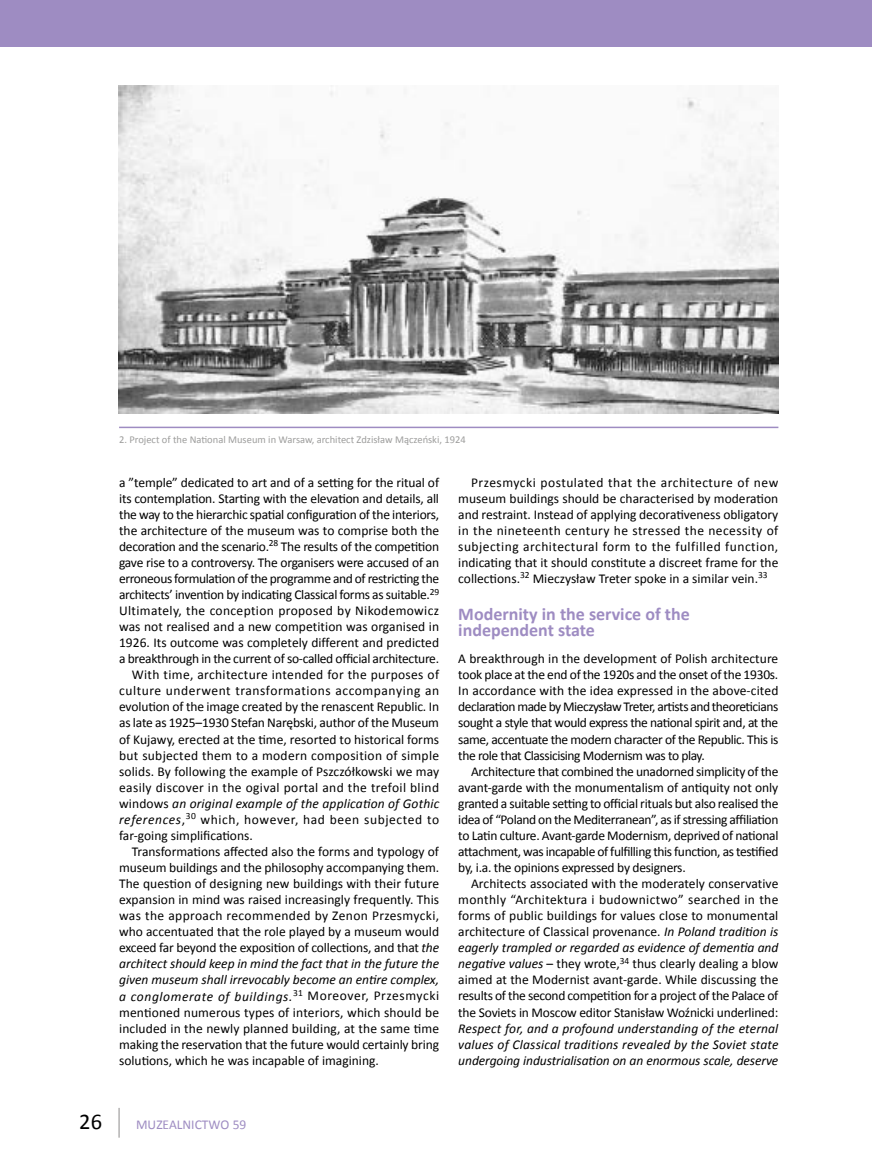
<style>
.page{position:relative;width:872px;height:1170px;background:#fff}
.page>*{position:absolute;margin:0;border:0;box-sizing:border-box;transform-origin:0 0}
.t1{font:22.5px "Calibri";color:#000}
.t2{font:700 18px/16px "Calibri";color:#9e8cc2}
.t3{font:13.5px/16px "Calibri";letter-spacing:-.005em;color:#000;text-align:justify}
.t4{font:italic 13.5px/16px "Calibri";color:#000;text-align:justify}
.t5{font:13.5px "Calibri";letter-spacing:.025em;color:#000}
.t6{font:13.5px "Calibri";letter-spacing:-.025em;color:#000}
.t7{font:13.5px "Calibri";letter-spacing:-.03em;color:#000}
.t8{font:italic 13.5px "Calibri";letter-spacing:.045em;color:#000}
.t9{font:13.5px "Calibri";letter-spacing:.04em;color:#000}
.t10{font:13.5px "Calibri";letter-spacing:.045em;color:#000}
.t11{font:13.5px "Calibri";color:#9e8cc2}
.t12{font:10.5px "Calibri";color:#9d9d9c}
.s1{font-style:normal}
.s2{font-style:italic}
</style>
<div class="page">
<hr style="left:118px;top:1107px;width:2px;height:30px;background:#b3b2b2">
<div style="left:0;top:0;width:872px;height:47px;background:#9e8cc2"></div>
<hr style="left:119px;top:426px;width:659px;height:2px;background:#9e8cc2">
<img style="left:118px;top:85px;width:660px;height:329px">
<p class="t12" style="left:119px;top:433px;width:348px">2. Project of the National Museum in Warsaw, architect Zdzisław Mączeński, 1924</p>
<p class="t3" style="left:119px;top:474px;width:321px">a ”temple” dedicated to art and of a setting for the ritual of</p>
<p class="t3" style="left:119px;top:490px;width:321px">its contemplation. Starting with the elevation and details, all</p>
<p class="t3" style="left:119px;top:506px;width:321px">the way to the hierarchic spatial configuration of the interiors,</p>
<p class="t3" style="left:119px;top:522px;width:321px">the architecture of the museum was to comprise both the</p>
<p class="t3" style="left:119px;top:538px;width:321px">decoration and the scenario.<sup>28</sup> The results of the competition</p>
<p class="t3" style="left:119px;top:554px;width:321px">gave rise to a controversy. The organisers were accused of an</p>
<p class="t7" style="left:119px;top:570px;width:321px">erroneous formulation of the programme and of restricting the</p>
<p class="t6" style="left:119px;top:586px;width:321px">architects’ invention by indicating Classical forms as suitable.<sup>29</sup></p>
<p class="t5" style="left:119px;top:602px;width:321px">Ultimately, the conception proposed by Nikodemowicz</p>
<p class="t3" style="left:119px;top:618px;width:321px">was not realised and a new competition was organised in</p>
<p class="t3" style="left:119px;top:634px;width:321px">1926. Its outcome was completely different and predicted</p>
<p class="t3" style="left:119px;top:650px;width:321px">a breakthrough in the current of so-called official architecture.</p>
<p class="t5" style="left:132px;top:666px;width:309px">With time, architecture intended for the purposes of</p>
<p class="t9" style="left:119px;top:682px;width:321px">culture underwent transformations accompanying an</p>
<p class="t3" style="left:119px;top:699px;width:321px">evolution of the image created by the renascent Republic. In</p>
<p class="t3" style="left:119px;top:715px;width:321px">as late as 1925–1930 Stefan Narębski, author of the Museum</p>
<p class="t3" style="left:119px;top:731px;width:321px">of Kujawy, erected at the time, resorted to historical forms</p>
<p class="t5" style="left:119px;top:746px;width:321px">but subjected them to a modern composition of simple</p>
<p class="t3" style="left:119px;top:763px;width:321px">solids. By following the example of Pszczółkowski we may</p>
<p class="t5" style="left:119px;top:778px;width:321px">easily discover in the ogival portal and the trefoil blind</p>
<p class="t4" style="left:119px;top:794px;width:322px"><span class="s1">windows</span> an original example of the application of Gothic</p>
<p class="t10" style="left:119px;top:810px;width:321px"><span class="s2">references</span>,<sup>30</sup> which, however, had been subjected to</p>
<p class="t3" style="left:119px;top:827px;width:135px">far-going simplifications.</p>
<p class="t3" style="left:132px;top:843px;width:309px">Transformations affected also the forms and typology of</p>
<p class="t3" style="left:119px;top:859px;width:321px">museum buildings and the philosophy accompanying them.</p>
<p class="t3" style="left:119px;top:875px;width:321px">The question of designing new buildings with their future</p>
<p class="t3" style="left:119px;top:891px;width:321px">expansion in mind was raised increasingly frequently. This</p>
<p class="t5" style="left:119px;top:907px;width:321px">was the approach recommended by Zenon Przesmycki,</p>
<p class="t3" style="left:119px;top:923px;width:321px">who accentuated that the role played by a museum would</p>
<p class="t3" style="left:119px;top:939px;width:321px">exceed far beyond the exposition of collections, and that <span class="s2">the</span></p>
<p class="t4" style="left:119px;top:955px;width:321px">architect should keep in mind the fact that in the future the</p>
<p class="t4" style="left:119px;top:971px;width:321px">given museum shall irrevocably become an entire complex,</p>
<p class="t8" style="left:119px;top:986px;width:321px">a conglomerate of buildings.<sup>31</sup> <span class="s1">Moreover, Przesmycki</span></p>
<p class="t3" style="left:119px;top:1003px;width:321px">mentioned numerous types of interiors, which should be</p>
<p class="t3" style="left:119px;top:1020px;width:321px">included in the newly planned building, at the same time</p>
<p class="t3" style="left:119px;top:1036px;width:321px">making the reservation that the future would certainly bring</p>
<p class="t3" style="left:119px;top:1052px;width:261px">solutions, which he was incapable of imagining.</p>
<h1 class="t1" style="left:79px;top:1107px;width:24px">26</h1>
<p class="t11" style="left:136px;top:1115px;width:112px">MUZEALNICTWO 59</p>
<p class="t3" style="left:458px;top:474px;width:321px;text-indent:13px">Przesmycki postulated that the architecture of new museum buildings should be characterised by moderation and restraint. Instead of applying decorativeness obligatory in the nineteenth century he stressed the necessity of subjecting architectural form to the fulfilled function, indicating that it should constitute a discreet frame for the collections.<sup>32</sup> Mieczysław Treter spoke in a similar vein.<sup>33</sup></p>
<h2 class="t2" style="left:458px;top:606px;width:233px">Modernity in the service of the independent state</h2>
<p class="t3" style="left:458px;top:650px;width:321px">A breakthrough in the development of Polish architecture took place at the end of the 1920s and the onset of the 1930s.<br>In accordance with the idea expressed in the above-cited declaration made by Mieczysław Treter, artists and theoreticians sought a style that would express the national spirit and, at the same, accentuate the modern character of the Republic. This is the role that Classicising Modernism was to play.</p>
<p class="t3" style="left:458px;top:763px;width:322px;text-indent:13px">Architecture that combined the unadorned simplicity of the avant-garde with the monumentalism of antiquity not only granted a suitable setting to official rituals but also realised the idea of “Poland on the Mediterranean”, as if stressing affiliation to Latin culture. Avant-garde Modernism, deprived of national attachment, was incapable of fulfilling this function, as testified by, i.a. the opinions expressed by designers.</p>
<p class="t3" style="left:458px;top:875px;width:322px;text-indent:13px">Architects associated with the moderately conservative monthly “Architektura i budownictwo” searched in the forms of public buildings for values close to monumental architecture of Classical provenance. <span class="s2">In Poland tradition is eagerly trampled or regarded as evidence of dementia and negative values</span> – they wrote,<sup>34</sup> thus clearly dealing a blow aimed at the Modernist avant-garde. While discussing the results of the second competition for a project of the Palace of the Soviets in Moscow editor Stanisław Woźnicki underlined:</p>
<p class="t4" style="left:458px;top:1019px;width:322px">Respect for, and a profound understanding of the eternal values of Classical traditions revealed by the Soviet state undergoing industrialisation on an enormous scale, deserve</p>
</div>
